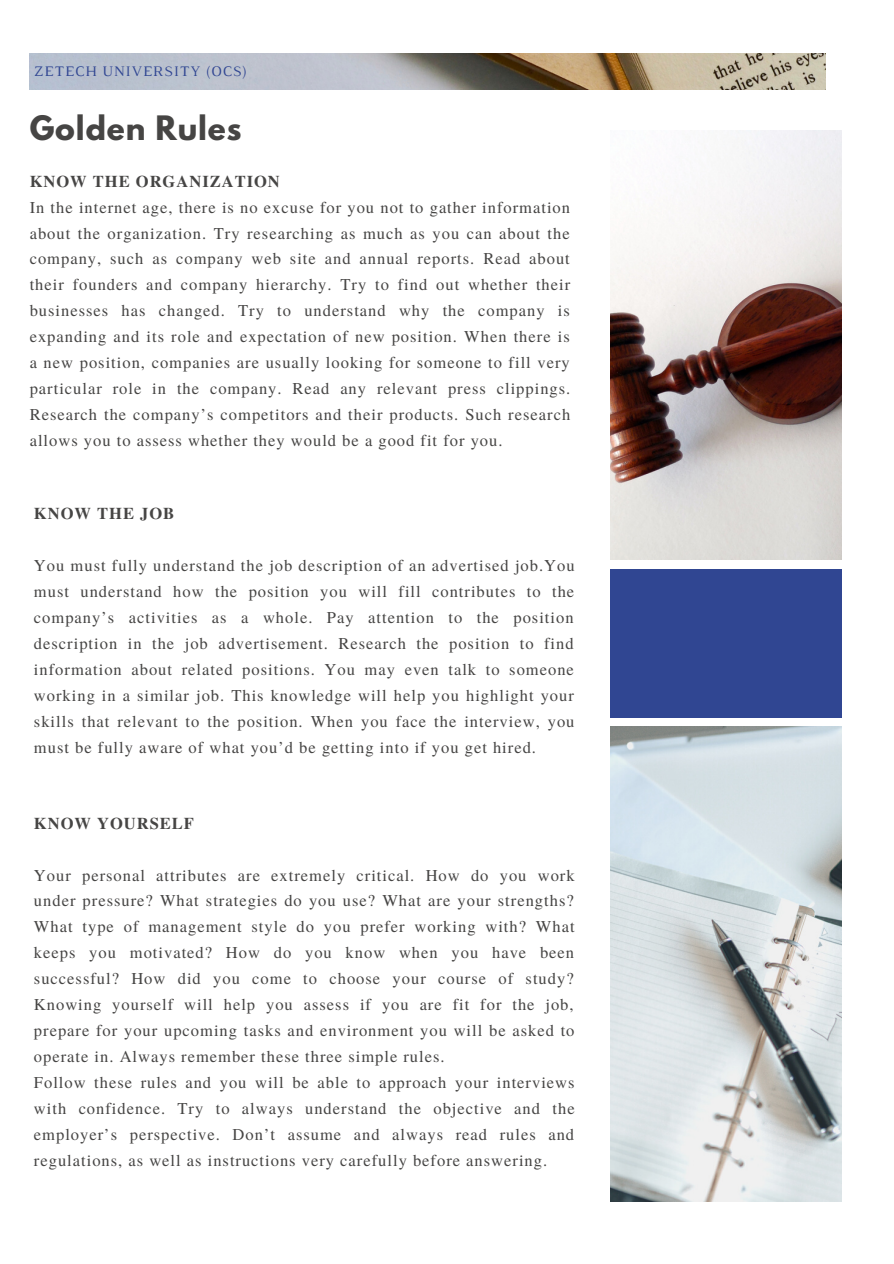
<style>
.page{position:relative;width:894px;height:1264px;background:#fff}
.page>*{position:absolute;margin:0;border:0;box-sizing:border-box;transform-origin:0 0}
.t1{font:700 29.85px "League Spartan";letter-spacing:.03em;color:#464544}
.t2{font:16.5px/26px "Te X Gyre Termes";letter-spacing:.06em;color:#464544;text-align:justify}
.t3{font:700 16.5px "Te X Gyre Termes";letter-spacing:.06em;color:#464544}
.t4{font:14.85px "Luthier";letter-spacing:.06em;color:#304692}
</style>
<div class="page">
<img style="left:30px;top:53px;width:795px;height:36px">
<div style="left:610px;top:569px;width:231px;height:148px;background:#304692"></div>
<img style="left:610px;top:131px;width:231px;height:429px">
<img style="left:610px;top:726px;width:231px;height:475px">
<p class="t4" style="left:34px;top:65px;width:214px">ZETECH UNIVERSITY (OCS)</p>
<p class="t1" style="left:30px;top:113px;width:213px">Golden Rules</p>
<p class="t3" style="left:30px;top:168px;width:251px">KNOW THE ORGANIZATION</p>
<p class="t2" style="left:30px;top:193px;width:542px">In the internet age, there is no excuse for you not to gather information about the organization. Try researching as much as you can about the company, such as company web site and annual reports. Read about their founders and company hierarchy. Try to find out whether their businesses has changed. Try to understand why the company is expanding and its role and expectation of new position. When there is a new position, companies are usually looking for someone to fill very particular role in the company. Read any relevant press clippings.<br>Research the company’s competitors and their products. Such research allows you to assess whether they would be a good fit for you.</p>
<p class="t3" style="left:34px;top:501px;width:142px">KNOW THE JOB</p>
<p class="t2" style="left:34px;top:552px;width:542px">You must fully understand the job description of an advertised job.You must understand how the position you will fill contributes to the company’s activities as a whole. Pay attention to the position description in the job advertisement. Research the position to find information about related positions. You may even talk to someone working in a similar job. This knowledge will help you highlight your skills that relevant to the position. When you face the interview, you must be fully aware of what you’d be getting into if you get hired.</p>
<p class="t3" style="left:34px;top:810px;width:161px">KNOW YOURSELF</p>
<p class="t2" style="left:34px;top:861px;width:542px">Your personal attributes are extremely critical. How do you work under pressure? What strategies do you use? What are your strengths?<br>What type of management style do you prefer working with? What keeps you motivated? How do you know when you have been successful? How did you come to choose your course of study?<br>Knowing yourself will help you assess if you are fit for the job, prepare for your upcoming tasks and environment you will be asked to operate in. Always remember these three simple rules.</p>
<p class="t2" style="left:34px;top:1068px;width:542px">Follow these rules and you will be able to approach your interviews with confidence. Try to always understand the objective and the employer’s perspective. Don’t assume and always read rules and regulations, as well as instructions very carefully before answering.</p>
</div>
